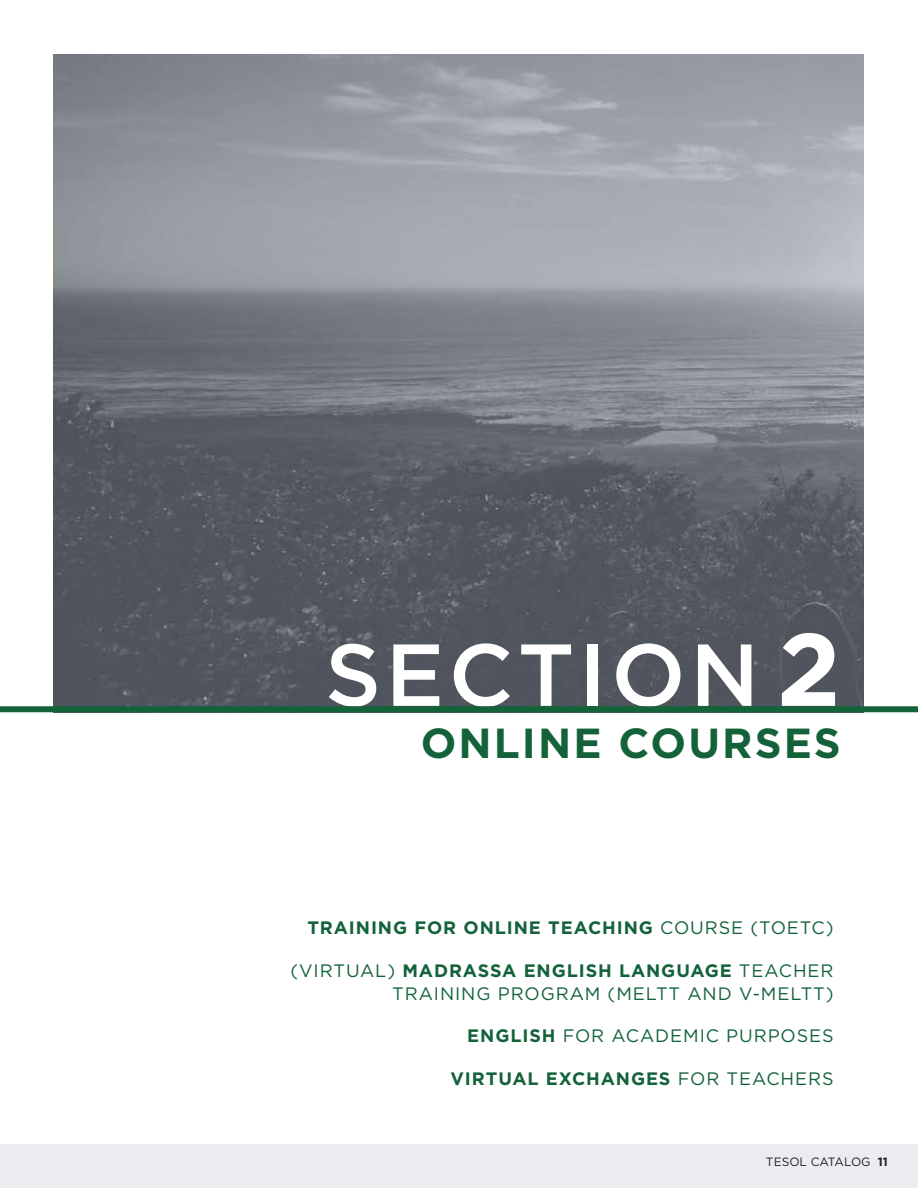
<style>
.page{position:relative;width:918px;height:1188px;background:#fff}
.page>*{position:absolute;margin:0;border:0;box-sizing:border-box;transform-origin:0 0}
.t1{font:500 87.75px "Gotham";letter-spacing:.05em;color:#fff}
.t2{font:700 42px "Gotham";letter-spacing:.05em;color:#13623a}
.t3{font:18px/22.5px "Gotham";letter-spacing:.05em;color:#13623a;text-align:right}
.t4{font:700 18px "Gotham";letter-spacing:.05em;color:#13623a}
.t5{font:12px "Gotham";color:#231f20}
.s1{font-weight:700;font-size:102.75px}
.s2{font-weight:400}
.s3{font-weight:700}
</style>
<div class="page">
<div style="left:0;top:1144px;width:918px;height:44px;background:#eaecf0"></div>
<img style="left:54px;top:54px;width:810px;height:652px">
<div style="left:0;top:706px;width:918px;height:6px;background:#13623a"></div>
<p class="t1" style="left:325px;top:617px;width:517px">SECTION <span class="s1">2</span></p>
<p class="t2" style="left:421px;top:716px;width:422px">ONLINE COURSES</p>
<p class="t4" style="left:307px;top:916px;width:528px">TRAINING FOR ONLINE TEACHING <span class="s2">COURSE (TOETC)</span></p>
<p class="t3" style="left:290px;top:959px;width:545px">(VIRTUAL) <span class="s3">MADRASSA ENGLISH LANGUAGE</span> TEACHER<br>TRAINING PROGRAM (MELTT AND V-MELTT)</p>
<p class="t3" style="left:467px;top:1024px;width:368px"><span class="s3">ENGLISH</span> FOR ACADEMIC PURPOSES</p>
<p class="t4" style="left:451px;top:1067px;width:385px">VIRTUAL EXCHANGES <span class="s2">FOR TEACHERS</span></p>
<p class="t5" style="left:766px;top:1154px;width:124px">TESOL CATALOG <span class="s3">11</span></p>
</div>
